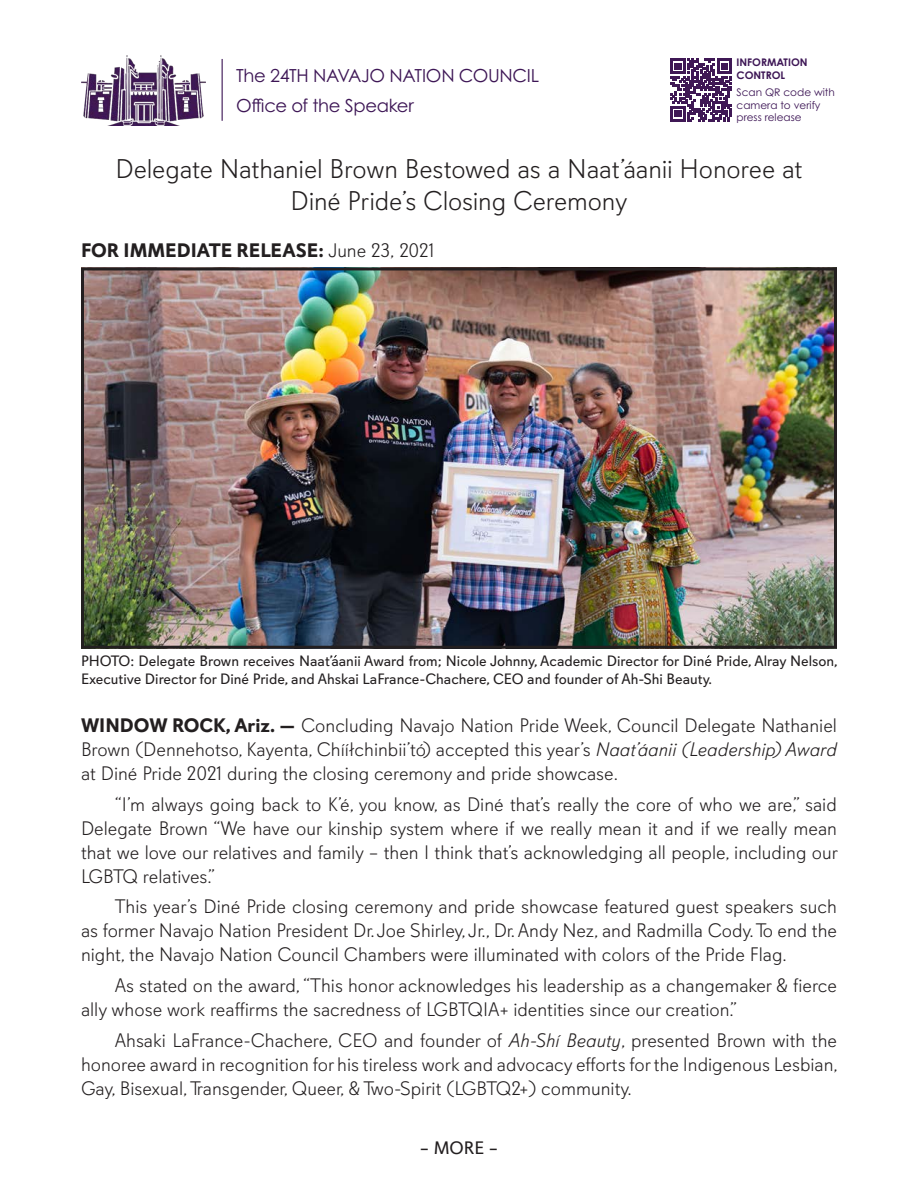
<style>
.page{position:relative;width:918px;height:1188px;background:#fff}
.page>*{position:absolute;margin:0;border:0;box-sizing:border-box;transform-origin:0 0}
.PR_Title{font:300 27px "Davis Sans";letter-spacing:-.005em;color:#231f20}
.Regular_PR_Paragraph{font:300 19.5px/24px "Davis Sans";color:#231f20;text-align:justify}
.PR_First_Paragraph{font:300 19.5px/24px "Davis Sans";color:#231f20;text-align:justify}
.t1{font:700 19.5px "Davis Sans";color:#231f20}
.t2{font:18px "Century Gothic Pro";letter-spacing:-.02em;color:#3d1655}
.t3{font:18px "Davis Sans";color:#231f20}
.t4{font:15px/18px "Davis Sans";color:#231f20}
.t5{font:10.5px/12.6px "Century Gothic Pro";color:#3d1655}
.t6{font:700 10.5px "Century Gothic Pro";color:#3d1655}
.s1{font-weight:300}
.s2{font-weight:700}
.s3{font-style:italic}
</style>
<div class="page">
<svg style="left:671px;top:59px;width:61px;height:62px"></svg>
<hr style="left:222px;top:59px;width:1px;height:62px;background:#3d1655">
<img style="left:81px;top:55px;width:125px;height:71px">
<img style="left:85px;top:271px;width:748px;height:374px">
<div style="left:81px;top:267px;width:756px;height:382px;border:3px solid #231f20"></div>
<p class="t2" style="left:236px;top:64px;width:304px">The 24TH NAVAJO NATION COUNCIL</p>
<p class="t2" style="left:236px;top:94px;width:179px">Office of the Speaker</p>
<p class="t6" style="left:737px;top:56px;width:73px">INFORMATION</p>
<p class="t6" style="left:737px;top:69px;width:50px">CONTROL</p>
<p class="t5" style="left:737px;top:86px;width:100px">Scan QR code with camera to verify</p>
<p class="t5" style="left:737px;top:111px;width:67px">press release</p>
<p class="PR_Title" style="left:116px;top:154px;width:688px">Delegate Nathaniel Brown Bestowed as a Naat’áanii Honoree at</p>
<p class="PR_Title" style="left:291px;top:186px;width:338px">Diné Pride’s Closing Ceremony</p>
<p class="t1" style="left:81px;top:238px;width:355px">FOR IMMEDIATE RELEASE: <span class="s1">June 23, 2021</span></p>
<p class="t4" style="left:81px;top:652px;width:758px">PHOTO: Delegate Brown receives Naat’aanii Award from; Nicole Johnny, Academic Director for Dine Pride, Alray Nelson,<br>Executive Director for Dine Pride, and Ahskai LaFrance-Chachere, CEO and founder of Ah-Shi Beauty.</p>
<p class="PR_First_Paragraph" style="left:81px;top:714px;width:757px"><span class="s2">WINDOW ROCK, Ariz. —</span> Concluding Navajo Nation Pride Week, Council Delegate Nathaniel Brown (Dennehotso, Kayenta, Chííłchinbii’tó) accepted this year’s <span class="s3">Naat’áanii (Leadership) Award </span>at Diné Pride 2021 during the closing ceremony and pride showcase.</p>
<p class="Regular_PR_Paragraph" style="left:81px;top:792px;width:759px;text-indent:34px">“I’m always going back to K’é, you know, as Diné that’s really the core of who we are,” said Delegate Brown “We have our kinship system where if we really mean it and if we really mean that we love our relatives and family – then I think that’s acknowledging all people, including our LGBTQ relatives.”</p>
<p class="Regular_PR_Paragraph" style="left:81px;top:895px;width:758px;text-indent:34px">This year’s Diné Pride closing ceremony and pride showcase featured guest speakers such as former Navajo Nation President Dr. Joe Shirley, Jr., Dr. Andy Nez, and Radmilla Cody. To end the night, the Navajo Nation Council Chambers were illuminated with colors of the Pride Flag.</p>
<p class="Regular_PR_Paragraph" style="left:81px;top:974px;width:758px;text-indent:34px">As stated on the award, “This honor acknowledges his leadership as a changemaker &amp; fierce ally whose work reaffirms the sacredness of LGBTQIA+ identities since our creation.”</p>
<p class="Regular_PR_Paragraph" style="left:81px;top:1029px;width:759px;text-indent:34px">Ahsaki LaFrance-Chachere, CEO and founder of <span class="s3">Ah-Shí Beauty</span>, presented Brown with the honoree award in recognition for his tireless work and advocacy efforts for the Indigenous Lesbian, Gay, Bisexual, Transgender, Queer, &amp; Two-Spirit (LGBTQ2+) community.</p>
<p class="t3" style="left:420px;top:1138px;width:80px">– MORE –</p>
</div>
